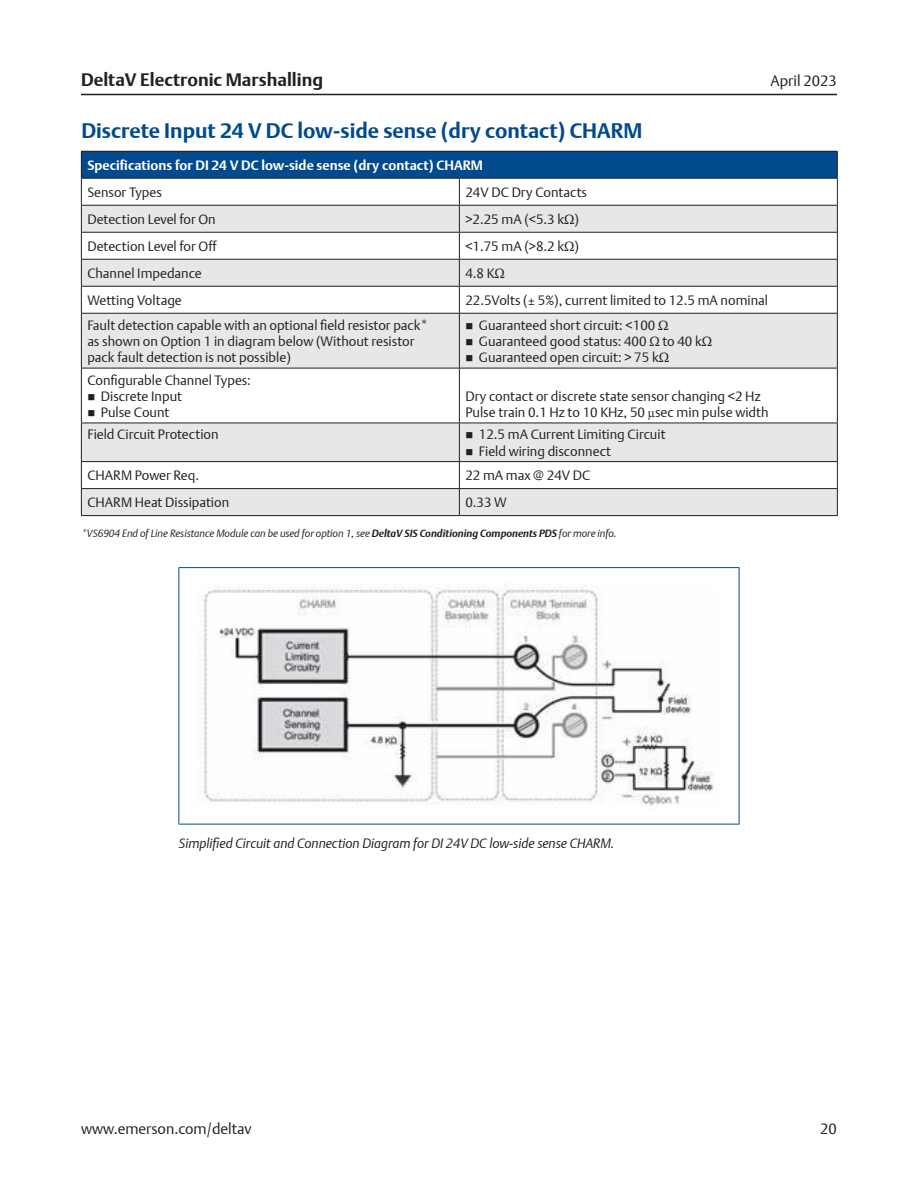
<style>
.page{position:relative;width:918px;height:1188px;background:#fff}
.page>*{position:absolute;margin:0;border:0;box-sizing:border-box;transform-origin:0 0}
.Subhead_1{font:700 21px "DTL Argo T";color:#004a8d}
.t1{font:700 18px "DTL Argo T";color:#231f20}
.t2{font:15px "DTL Argo T Light";color:#231f20}
.Table_Text{font:13.5px/16.2px "DTL Argo T Light";color:#231f20}
.Image_Illustration_C{font:italic 13.5px "DTL Argo T Light";color:#231f20}
.Table_Header{font:700 13.5px "DTL Argo T";color:#fff}
.Footnote{font:italic 10.5px "DTL Argo T Light";letter-spacing:-.005em;color:#231f20}
.s1{font-family:"DTL Argo T";font-weight:700}
</style>
<div class="page">
<hr style="left:81px;top:94px;width:756px;height:1px;background:#231f20">
<div style="left:81px;top:151px;width:756px;height:27px;background:#004a8d"></div>
<svg style="left:82px;top:206px;width:755px;height:309px;fill:#e6e7e9"></svg>
<hr style="left:81px;top:151px;width:378px;height:1px;background:#231f20">
<hr style="left:459px;top:151px;width:379px;height:1px;background:#231f20">
<hr style="left:81px;top:178px;width:378px;height:1px;background:#231f20">
<hr style="left:459px;top:178px;width:379px;height:1px;background:#231f20">
<hr style="left:81px;top:205px;width:378px;height:1px;background:#231f20">
<hr style="left:459px;top:205px;width:379px;height:1px;background:#231f20">
<hr style="left:81px;top:232px;width:378px;height:1px;background:#231f20">
<hr style="left:459px;top:232px;width:379px;height:1px;background:#231f20">
<hr style="left:81px;top:259px;width:378px;height:1px;background:#231f20">
<hr style="left:459px;top:259px;width:379px;height:1px;background:#231f20">
<hr style="left:81px;top:286px;width:378px;height:1px;background:#231f20">
<svg style="left:81px;top:152px;width:1px;height:161px"></svg>
<hr style="left:459px;top:286px;width:379px;height:1px;background:#231f20">
<svg style="left:459px;top:179px;width:1px;height:134px"></svg>
<svg style="left:837px;top:152px;width:1px;height:161px"></svg>
<hr style="left:81px;top:313px;width:378px;height:1px;background:#231f20">
<hr style="left:81px;top:314px;width:1px;height:54px;background:#231f20">
<hr style="left:459px;top:313px;width:379px;height:1px;background:#231f20">
<hr style="left:459px;top:314px;width:1px;height:54px;background:#231f20">
<hr style="left:837px;top:314px;width:1px;height:54px;background:#231f20">
<hr style="left:81px;top:368px;width:378px;height:1px;background:#231f20">
<hr style="left:81px;top:368px;width:1px;height:55px;background:#231f20">
<hr style="left:459px;top:368px;width:379px;height:1px;background:#231f20">
<hr style="left:459px;top:368px;width:1px;height:55px;background:#231f20">
<hr style="left:837px;top:368px;width:1px;height:55px;background:#231f20">
<hr style="left:81px;top:423px;width:378px;height:1px;background:#231f20">
<hr style="left:81px;top:423px;width:1px;height:38px;background:#231f20">
<hr style="left:459px;top:423px;width:379px;height:1px;background:#231f20">
<hr style="left:459px;top:423px;width:1px;height:38px;background:#231f20">
<hr style="left:837px;top:423px;width:1px;height:38px;background:#231f20">
<hr style="left:81px;top:461px;width:378px;height:1px;background:#231f20">
<hr style="left:459px;top:461px;width:379px;height:1px;background:#231f20">
<hr style="left:81px;top:488px;width:378px;height:1px;background:#231f20">
<svg style="left:81px;top:462px;width:1px;height:53px"></svg>
<hr style="left:459px;top:488px;width:379px;height:1px;background:#231f20">
<svg style="left:459px;top:462px;width:1px;height:53px"></svg>
<svg style="left:837px;top:462px;width:1px;height:53px"></svg>
<hr style="left:81px;top:515px;width:378px;height:1px;background:#231f20">
<hr style="left:459px;top:515px;width:379px;height:1px;background:#231f20">
<hr style="left:178px;top:567px;width:562px;height:1px;background:#004a8d">
<hr style="left:178px;top:568px;width:1px;height:256px;background:#004a8d">
<hr style="left:739px;top:568px;width:1px;height:256px;background:#004a8d">
<hr style="left:178px;top:824px;width:562px;height:1px;background:#004a8d">
<img style="left:197px;top:584px;width:517px;height:222px">
<svg style="left:466px;top:323px;width:6px;height:6px"></svg>
<svg style="left:466px;top:339px;width:6px;height:6px"></svg>
<svg style="left:466px;top:355px;width:6px;height:6px"></svg>
<svg style="left:88px;top:394px;width:6px;height:6px"></svg>
<svg style="left:88px;top:410px;width:6px;height:6px"></svg>
<svg style="left:466px;top:432px;width:6px;height:7px"></svg>
<svg style="left:466px;top:449px;width:6px;height:6px"></svg>
<h2 class="t1" style="left:81px;top:69px;width:244px">DeltaV Electronic Marshalling</h2>
<p class="t2" style="left:770px;top:72px;width:68px">April 2023</p>
<p class="Subhead_1" style="left:81px;top:118px;width:562px">Discrete Input 24 V DC low-side sense (dry contact) CHARM</p>
<p class="Table_Header" style="left:87px;top:157px;width:397px">Specifications for DI 24 V DC low-side sense (dry contact) CHARM</p>
<p class="Table_Text" style="left:87px;top:184px;width:76px">Sensor Types</p>
<p class="Table_Text" style="left:465px;top:184px;width:123px">24V DC Dry Contacts</p>
<p class="Table_Text" style="left:87px;top:211px;width:130px">Detection Level for On</p>
<p class="Table_Text" style="left:465px;top:211px;width:115px">&gt;2.25 mA (&lt;5.3 kΩ)</p>
<p class="Table_Text" style="left:87px;top:238px;width:131px">Detection Level for Off</p>
<p class="Table_Text" style="left:465px;top:238px;width:115px">&lt;1.75 mA (&gt;8.2 kΩ)</p>
<p class="Table_Text" style="left:87px;top:265px;width:116px">Channel Impedance</p>
<p class="Table_Text" style="left:465px;top:265px;width:41px">4.8 KΩ</p>
<p class="Table_Text" style="left:87px;top:292px;width:96px">Wetting Voltage</p>
<p class="Table_Text" style="left:465px;top:292px;width:304px">22.5Volts (± 5%), current limited to 12.5 mA nominal</p>
<p class="Table_Text" style="left:87px;top:317px;width:342px">Fault detection capable with an optional field resistor pack* as shown on Option 1 in diagram below (Without resistor pack fault detection is not possible)</p>
<p class="Table_Text" style="left:479px;top:317px;width:191px">Guaranteed short circuit: &lt;100 Ω</p>
<p class="Table_Text" style="left:479px;top:333px;width:235px">Guaranteed good status: 400 Ω to 40 kΩ</p>
<p class="Table_Text" style="left:479px;top:349px;width:192px">Guaranteed open circuit: &gt; 75 kΩ</p>
<p class="Table_Text" style="left:87px;top:372px;width:165px">Configurable Channel Types:</p>
<p class="Table_Text" style="left:101px;top:388px;width:83px">Discrete Input</p>
<p class="Table_Text" style="left:101px;top:404px;width:70px">Pulse Count</p>
<p class="Table_Text" style="left:465px;top:388px;width:297px">Dry contact or discrete state sensor changing &lt;2 Hz</p>
<p class="Table_Text" style="left:465px;top:404px;width:305px">Pulse train 0.1 Hz to 10 KHz, 50 µsec min pulse width</p>
<p class="Table_Text" style="left:87px;top:426px;width:133px">Field Circuit Protection</p>
<p class="Table_Text" style="left:479px;top:426px;width:188px">12.5 mA Current Limiting Circuit</p>
<p class="Table_Text" style="left:479px;top:443px;width:134px">Field wiring disconnect</p>
<p class="Table_Text" style="left:87px;top:467px;width:113px">CHARM Power Req.</p>
<p class="Table_Text" style="left:465px;top:467px;width:127px">22 mA max @ 24V DC</p>
<p class="Table_Text" style="left:87px;top:494px;width:143px">CHARM Heat Dissipation</p>
<p class="Table_Text" style="left:465px;top:494px;width:43px">0.33 W</p>
<p class="Footnote" style="left:81px;top:527px;width:537px">*VS6904 End of Line Resistance Module can be used for option 1, see <span class="s1">DeltaV SIS Conditioning Components PDS</span> for more info.</p>
<p class="Image_Illustration_C" style="left:179px;top:835px;width:437px">Simplified Circuit and Connection Diagram for DI 24V DC low-side sense CHARM.</p>
<p class="t2" style="left:81px;top:1120px;width:172px">www.emerson.com/deltav</p>
<p class="t2" style="left:820px;top:1120px;width:18px">20</p>
</div>
